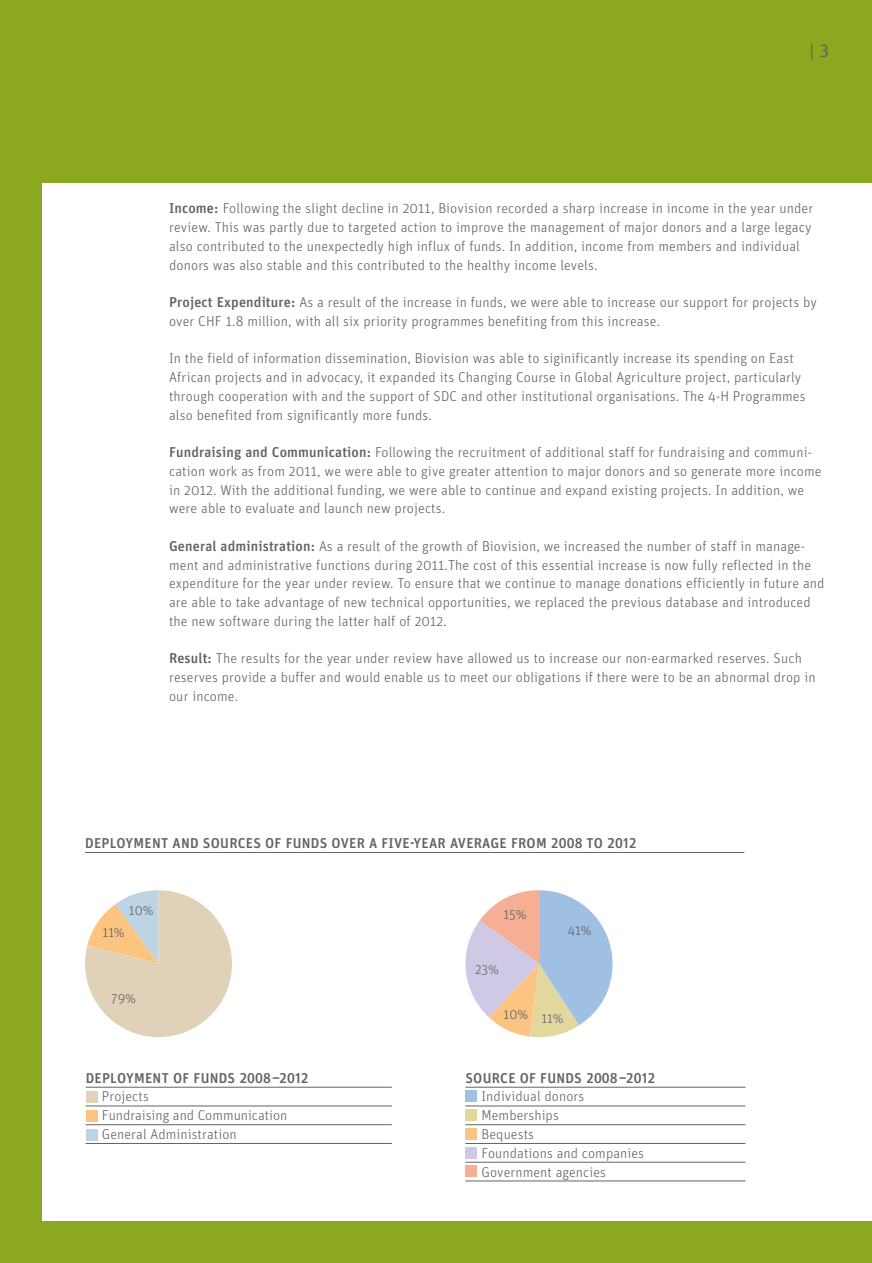
<style>
.page{position:relative;width:872px;height:1263px;background:#8ba820}
.page>*{position:absolute;margin:0;border:0;box-sizing:border-box;transform-origin:0 0}
.t1{font:18px "Unit OT";color:#646363}
.t2{font:300 14.25px/18.8px "Unit OT";letter-spacing:.01em;color:#646363}
.t3{font:500 14.25px "Unit OT";letter-spacing:.005em;color:#646363}
.t4{font:300 13.8px "Unit OT";color:#646363}
.s1{font-weight:500}
</style>
<div class="page">
<div style="left:43px;top:183px;width:829px;height:1038px;background:#fff"></div>
<svg style="left:465px;top:890px;width:147px;height:148px"></svg>
<svg style="left:85px;top:890px;width:147px;height:147px"></svg>
<div style="left:86px;top:1091px;width:11px;height:12px;background:#e0d2b9"></div>
<div style="left:86px;top:1110px;width:11px;height:12px;background:#fbc481"></div>
<div style="left:86px;top:1128px;width:11px;height:12px;background:#bdd4e5"></div>
<div style="left:465px;top:1090px;width:12px;height:12px;background:#9fc0e3"></div>
<div style="left:465px;top:1109px;width:12px;height:12px;background:#e2d89e"></div>
<div style="left:465px;top:1128px;width:12px;height:12px;background:#fbc481"></div>
<div style="left:465px;top:1147px;width:12px;height:11px;background:#d0c9e5"></div>
<div style="left:465px;top:1165px;width:12px;height:12px;background:#f6ae94"></div>
<hr style="left:86px;top:1087px;width:306px;height:1px;background:#646363">
<hr style="left:86px;top:1106px;width:306px;height:1px;background:#646363">
<hr style="left:86px;top:1124px;width:306px;height:1px;background:#646363">
<hr style="left:86px;top:1143px;width:306px;height:1px;background:#646363">
<hr style="left:465px;top:1087px;width:280px;height:1px;background:#646363">
<hr style="left:465px;top:1106px;width:280px;height:1px;background:#646363">
<hr style="left:465px;top:1124px;width:280px;height:1px;background:#646363">
<hr style="left:465px;top:1143px;width:280px;height:1px;background:#646363">
<hr style="left:465px;top:1162px;width:280px;height:1px;background:#646363">
<hr style="left:465px;top:1181px;width:280px;height:1px;background:#646363">
<hr style="left:85px;top:852px;width:659px;height:1px;background:#646363">
<p class="t1" style="left:809px;top:40px;width:21px">| 3</p>
<p class="t2" style="left:169px;top:199px;width:645px"><span class="s1">INCOME:</span> Following the slight decline in 2011, Biovision recorded a sharp increase in income in the year under review. This was partly due to targeted action to improve the management of major donors and a large legacy also contributed to the unexpectedly high influx of funds. In addition, income from members and individual donors was also stable and this contributed to the healthy income levels.</p>
<p class="t2" style="left:169px;top:293px;width:649px"><span class="s1">PROJECT EXPENDITURE:</span> As a result of the increase in funds, we were able to increase our support for projects by over CHF 1.8 million, with all six priority programmes benefiting from this increase.</p>
<p class="t2" style="left:169px;top:349px;width:638px">In the field of information dissemination, Biovision was able to siginificantly increase its spending on East African projects and in advocacy, it expanded its Changing Course in Global Agriculture project, particularly through cooperation with and the support of SDC and other institutional organisations. The 4-H Programmes also benefited from significantly more funds.</p>
<p class="t2" style="left:169px;top:443px;width:654px"><span class="s1">FUNDRAISING AND COMMUNICATION:</span> Following the recruitment of additional staff for fundraising and communi&shy;cation work as from 2011, we were able to give greater attention to major donors and so generate more income in 2012. With the additional funding, we were able to continue and expand existing projects. In addition, we were able to evaluate and launch new projects.</p>
<p class="t2" style="left:169px;top:537px;width:657px"><span class="s1">GENERAL ADMINISTRATION:</span> As a result of the growth of Biovision, we increased the number of staff in manage&shy;ment and administrative functions during 2011.The cost of this essential increase is now fully reflected in the expenditure for the year under review. To ensure that we continue to manage donations efficiently in future and are able to take advantage of new technical opportunities, we replaced the previous database and introduced the new software during the latter half of 2012.</p>
<p class="t2" style="left:169px;top:649px;width:648px"><span class="s1">RESULT:</span> The results for the year under review have allowed us to increase our non-earmarked reserves. Such reserves provide a buffer and would enable us to meet our obligations if there were to be an abnormal drop in our income.</p>
<p class="t3" style="left:85px;top:834px;width:18px">DEPLO</p>
<p class="t3" style="left:126px;top:834px;width:18px">YMENT</p>
<p class="t3" style="left:172px;top:834px;width:10px">AND</p>
<p class="t3" style="left:203px;top:834px;width:10px">SOURCES</p>
<p class="t3" style="left:265px;top:834px;width:30px">OF FUNDS</p>
<p class="t3" style="left:331px;top:834px;width:58px">OVER A FIVE</p>
<p class="t3" style="left:410px;top:834px;width:21px">-YEAR</p>
<p class="t3" style="left:450px;top:834px;width:9px">AVERAGE</p>
<p class="t3" style="left:511px;top:834px;width:10px">FROM</p>
<p class="t3" style="left:551px;top:834px;width:87px">2008 TO 2012</p>
<p class="t4" style="left:129px;top:902px;width:26px">10%</p>
<p class="t4" style="left:503px;top:906px;width:25px">15%</p>
<p class="t4" style="left:102px;top:924px;width:24px">11%</p>
<p class="t4" style="left:568px;top:922px;width:25px">41%</p>
<p class="t4" style="left:475px;top:961px;width:26px">23%</p>
<p class="t4" style="left:111px;top:990px;width:26px">79%</p>
<p class="t4" style="left:503px;top:1008px;width:62px">10% 11%</p>
<p class="t3" style="left:86px;top:1069px;width:18px">DEPLO</p>
<p class="t3" style="left:126px;top:1069px;width:18px">YMENT</p>
<p class="t3" style="left:173px;top:1069px;width:37px">OF FUNDS</p>
<p class="t3" style="left:239px;top:1069px;width:71px">2008–2012</p>
<p class="t2" style="left:102px;top:1087px;width:187px">Projects<br>Fundraising and Communication<br>General Administration</p>
<p class="t3" style="left:465px;top:1069px;width:18px">SOURCE</p>
<p class="t3" style="left:520px;top:1069px;width:30px">OF FUNDS</p>
<p class="t3" style="left:586px;top:1069px;width:71px">2008–2012</p>
<p class="t2" style="left:481px;top:1087px;width:164px">Individual donors<br>Memberships<br>Bequests<br>Foundations and companies<br>Government agencies</p>
</div>
